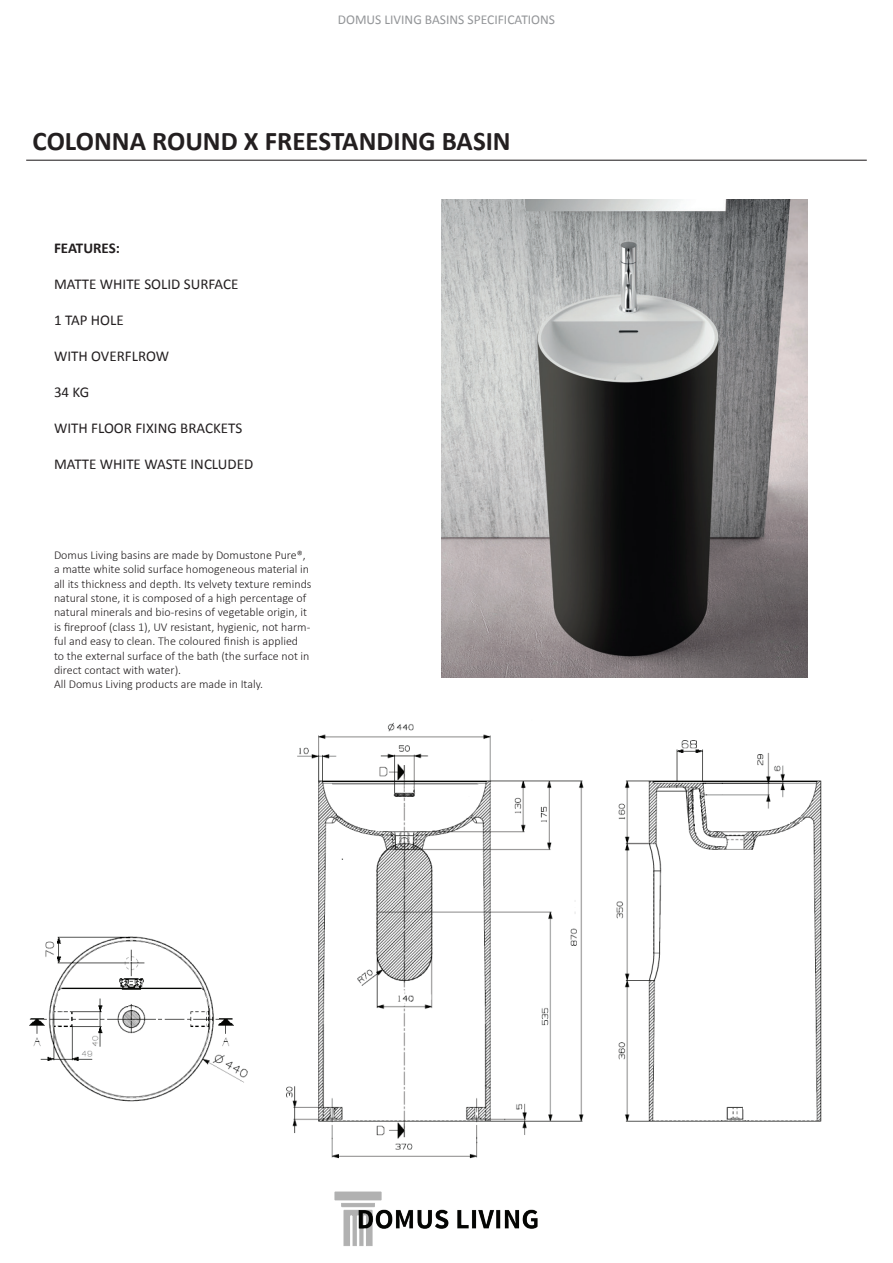
<style>
.page{position:relative;width:893px;height:1263px;background:#fff}
.page>*{position:absolute;margin:0;border:0;box-sizing:border-box;transform-origin:0 0}
.t1{font:700 27px "Calibri";color:#231f20}
.t2{font:15px "Calibri";color:#231f20}
.t3{font:700 15px "Calibri";color:#231f20}
.t4{font:13.5px "Calibri";color:#939598}
.t5{font:300 12px/14.4px "Calibri";color:#231f20}
</style>
<div class="page">
<hr style="left:26px;top:160px;width:841px;height:1px;background:#231f20">
<img style="left:334px;top:1191px;width:204px;height:55px">
<img style="left:442px;top:199px;width:365px;height:478px">
<img style="left:286px;top:722px;width:536px;height:437px">
<img style="left:29px;top:936px;width:219px;height:166px">
<p class="t4" style="left:338px;top:11px;width:219px">DOMUS LIVING BASINS SPECIFICATIONS</p>
<h1 class="t1" style="left:33px;top:124px;width:480px">COLONNA ROUND X FREESTANDING BASIN</h1>
<p class="t3" style="left:54px;top:239px;width:68px">FEATURES:</p>
<p class="t2" style="left:54px;top:275px;width:186px">MATTE WHITE SOLID SURFACE</p>
<p class="t2" style="left:54px;top:311px;width:71px">1 TAP HOLE</p>
<p class="t2" style="left:54px;top:347px;width:117px">WITH OVERFLROW</p>
<p class="t2" style="left:54px;top:383px;width:37px">34 KG</p>
<p class="t2" style="left:54px;top:419px;width:190px">WITH FLOOR FIXING BRACKETS</p>
<p class="t2" style="left:54px;top:455px;width:201px">MATTE WHITE WASTE INCLUDED</p>
<p class="t5" style="left:54px;top:547px;width:259px">Domus Living basins are made by Domustone Pure®, a matte white solid surface homogeneous material in all its thickness and depth. Its velvety texture reminds natural stone, it is composed of a high percentage of natural minerals and bio-resins of vegetable origin, it is fireproof (class 1), UV resistant, hygienic, not harm&shy;ful and easy to clean. The coloured finish is applied<br>to the external surface of the bath (the surface not in direct contact with water).<br>All Domus Living products are made in Italy.</p>
</div>
